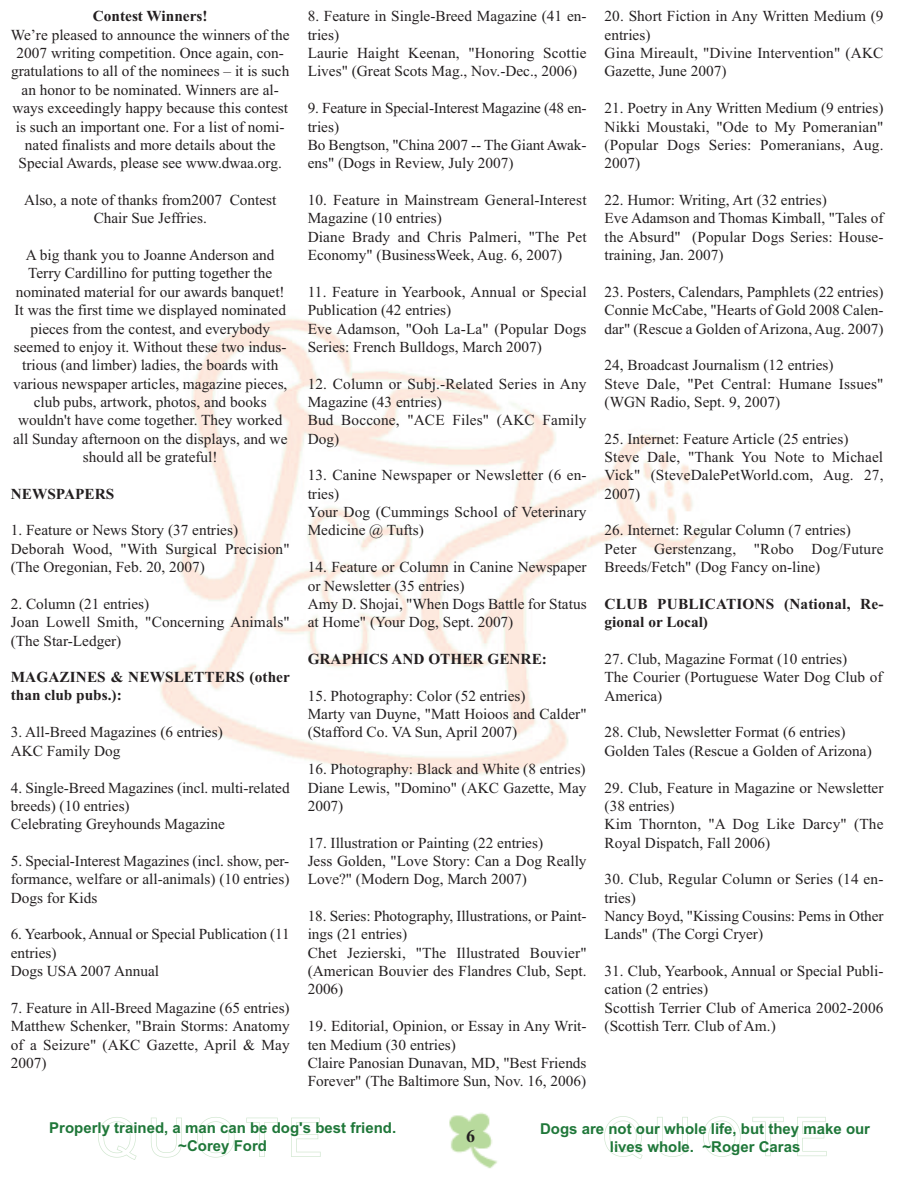
<style>
.page{position:relative;width:918px;height:1188px;background:#fff}
.page>*{position:absolute;margin:0;border:0;box-sizing:border-box;transform-origin:0 0}
.t1{font:700 18px "Times New Roman";color:#231f20}
.t2{font:15.3px/18.3px "Times New Roman";color:#231f20}
.t3{font:700 15.3px/18.3px "Times New Roman";color:#231f20}
.t4{font:700 15px/18px "Arial";color:#1f7739;text-align:center}
</style>
<div class="page">
<img style="left:160px;top:318px;width:543px;height:457px">
<img style="left:449px;top:1112px;width:48px;height:57px">
<svg style="left:99px;top:1117px;width:221px;height:43px"></svg>
<svg style="left:605px;top:1117px;width:221px;height:42px"></svg>
<p class="t3" style="left:93px;top:7px;width:116px">Contest Winners!</p>
<p class="t2" style="left:11px;top:25px;width:280px;text-align:center">We’re pleased to announce the winners of the 2007 writing competition. Once again, con&shy;gratulations to all of the nominees – it is such an honor to be nominated. Winners are al&shy;ways exceedingly happy because this contest is such an important one. For a list of nomi&shy;nated finalists and more details about the Special Awards, please see www.dwaa.org.</p>
<p class="t2" style="left:24px;top:191px;width:254px;text-align:center">Also, a note of thanks from2007 Contest<br>Chair Sue Jeffries.</p>
<p class="t2" style="left:13px;top:246px;width:276px;text-align:center">A big thank you to Joanne Anderson and Terry Cardillino for putting together the nominated material for our awards banquet!<br>It was the first time we displayed nominated pieces from the contest, and everybody seemed to enjoy it. Without these two indus&shy;trious (and limber) ladies, the boards with various newspaper articles, magazine pieces, club pubs, artwork, photos, and books wouldn't have come together. They worked all Sunday afternoon on the displays, and we should all be grateful!</p>
<p class="t3" style="left:11px;top:484px;width:105px">NEWSPAPERS</p>
<p class="t2" style="left:11px;top:521px;width:280px">1. Feature or News Story (37 entries)<br>Deborah Wood, "With Surgical Precision" (The Oregonian, Feb. 20, 2007)</p>
<p class="t2" style="left:11px;top:594px;width:280px">2. Column (21 entries)<br>Joan Lowell Smith, "Concerning Animals" (The Star-Ledger)</p>
<p class="t3" style="left:11px;top:668px;width:281px">MAGAZINES &amp; NEWSLETTERS (other than club pubs.):</p>
<p class="t2" style="left:11px;top:723px;width:214px">3. All-Breed Magazines (6 entries)<br>AKC Family Dog</p>
<p class="t2" style="left:11px;top:778px;width:280px">4. Single-Breed Magazines (incl. multi-related breeds) (10 entries)<br>Celebrating Greyhounds Magazine</p>
<p class="t2" style="left:11px;top:852px;width:280px;text-align:justify">5. Special-Interest Magazines (incl. show, per&shy;formance, welfare or all-animals) (10 entries)<br>Dogs for Kids</p>
<p class="t2" style="left:11px;top:925px;width:280px">6. Yearbook, Annual or Special Publication (11 entries)<br>Dogs USA 2007 Annual</p>
<p class="t2" style="left:11px;top:998px;width:280px;text-align:justify">7. Feature in All-Breed Magazine (65 entries)<br>Matthew Schenker, "Brain Storms: Anatomy of a Seizure" (AKC Gazette, April &amp; May 2007)</p>
<p class="t2" style="left:308px;top:7px;width:280px">8. Feature in Single-Breed Magazine (41 en&shy;tries)<br>Laurie Haight Keenan, "Honoring Scottie Lives" (Great Scots Mag., Nov.-Dec., 2006)</p>
<p class="t2" style="left:308px;top:99px;width:280px">9. Feature in Special-Interest Magazine (48 en&shy;tries)<br>Bo Bengtson, "China 2007 -- The Giant Awak&shy;ens" (Dogs in Review, July 2007)</p>
<p class="t2" style="left:308px;top:191px;width:280px">10. Feature in Mainstream General-Interest Magazine (10 entries)<br>Diane Brady and Chris Palmeri, "The Pet Economy" (BusinessWeek, Aug. 6, 2007)</p>
<p class="t2" style="left:308px;top:282px;width:280px">11. Feature in Yearbook, Annual or Special Publication (42 entries)<br>Eve Adamson, "Ooh La-La" (Popular Dogs Series: French Bulldogs, March 2007)</p>
<p class="t2" style="left:308px;top:374px;width:280px">12. Column or Subj.-Related Series in Any<br>Magazine (43 entries)<br>Bud Boccone, "ACE Files" (AKC Family<br>Dog)</p>
<p class="t2" style="left:308px;top:466px;width:280px">13. Canine Newspaper or Newsletter (6 en&shy;tries)<br>Your Dog (Cummings School of Veterinary<br>Medicine @ Tufts)</p>
<p class="t2" style="left:308px;top:558px;width:280px">14. Feature or Column in Canine Newspaper or Newsletter (35 entries)<br>Amy D. Shojai, "When Dogs Battle for Status at Home" (Your Dog, Sept. 2007)</p>
<p class="t3" style="left:308px;top:650px;width:241px">GRAPHICS AND OTHER GENRE:</p>
<p class="t2" style="left:308px;top:686px;width:280px">15. Photography: Color (52 entries)<br>Marty van Duyne, "Matt Hoioos and Calder" (Stafford Co. VA Sun, April 2007)</p>
<p class="t2" style="left:308px;top:760px;width:280px;text-align:justify">16. Photography: Black and White (8 entries)<br>Diane Lewis, "Domino" (AKC Gazette, May 2007)</p>
<p class="t2" style="left:308px;top:833px;width:280px">17. Illustration or Painting (22 entries)<br>Jess Golden, "Love Story: Can a Dog Really<br>Love?" (Modern Dog, March 2007)</p>
<p class="t2" style="left:308px;top:907px;width:280px">18. Series: Photography, Illustrations, or Paint&shy;ings (21 entries)<br>Chet Jezierski, "The Illustrated Bouvier" (American Bouvier des Flandres Club, Sept.<br>2006)</p>
<p class="t2" style="left:308px;top:1017px;width:280px">19. Editorial, Opinion, or Essay in Any Writ&shy;ten Medium (30 entries)<br>Claire Panosian Dunavan, MD, "Best Friends Forever" (The Baltimore Sun, Nov. 16, 2006)</p>
<p class="t2" style="left:605px;top:7px;width:280px">20. Short Fiction in Any Written Medium (9 entries)<br>Gina Mireault, "Divine Intervention" (AKC<br>Gazette, June 2007)</p>
<p class="t2" style="left:605px;top:99px;width:280px;text-align:justify">21. Poetry in Any Written Medium (9 entries)<br>Nikki Moustaki, "Ode to My Pomeranian" (Popular Dogs Series: Pomeranians, Aug.<br>2007)</p>
<p class="t2" style="left:605px;top:191px;width:280px">22. Humor: Writing, Art (32 entries)<br>Eve Adamson and Thomas Kimball, "Tales of the Absurd" (Popular Dogs Series: House&shy;training, Jan. 2007)</p>
<p class="t2" style="left:605px;top:282px;width:280px;text-align:justify">23. Posters, Calendars, Pamphlets (22 entries)<br>Connie McCabe, "Hearts of Gold 2008 Calen&shy;dar" (Rescue a Golden of Arizona, Aug. 2007)</p>
<p class="t2" style="left:605px;top:356px;width:280px">24, Broadcast Journalism (12 entries)<br>Steve Dale, "Pet Central: Humane Issues" (WGN Radio, Sept. 9, 2007)</p>
<p class="t2" style="left:605px;top:429px;width:280px">25. Internet: Feature Article (25 entries)<br>Steve Dale, "Thank You Note to Michael<br>Vick" (SteveDalePetWorld.com, Aug. 27,<br>2007)</p>
<p class="t2" style="left:605px;top:521px;width:280px">26. Internet: Regular Column (7 entries)<br>Peter Gerstenzang, "Robo Dog/Future<br>Breeds/Fetch" (Dog Fancy on-line)</p>
<p class="t3" style="left:605px;top:594px;width:280px">CLUB PUBLICATIONS (National, Re&shy;gional or Local)</p>
<p class="t2" style="left:605px;top:650px;width:280px">27. Club, Magazine Format (10 entries)<br>The Courier (Portuguese Water Dog Club of<br>America)</p>
<p class="t2" style="left:605px;top:723px;width:269px">28. Club, Newsletter Format (6 entries)<br>Golden Tales (Rescue a Golden of Arizona)</p>
<p class="t2" style="left:605px;top:778px;width:280px">29. Club, Feature in Magazine or Newsletter (38 entries)<br>Kim Thornton, "A Dog Like Darcy" (The<br>Royal Dispatch, Fall 2006)</p>
<p class="t2" style="left:605px;top:870px;width:280px">30. Club, Regular Column or Series (14 en&shy;tries)<br>Nancy Boyd, "Kissing Cousins: Pems in Other<br>Lands" (The Corgi Cryer)</p>
<p class="t2" style="left:605px;top:962px;width:280px">31. Club, Yearbook, Annual or Special Publi&shy;cation (2 entries)<br>Scottish Terrier Club of America 2002-2006 (Scottish Terr. Club of Am.)</p>
<p class="t4" style="left:49px;top:1119px;width:348px">Properly trained, a man can be dog's best friend. ~Corey Ford</p>
<p class="t4" style="left:540px;top:1119px;width:332px">Dogs are not our whole life, but they make our lives whole. ~Roger Caras</p>
<p class="t1" style="left:466px;top:1126px;width:10px">6</p>
</div>
